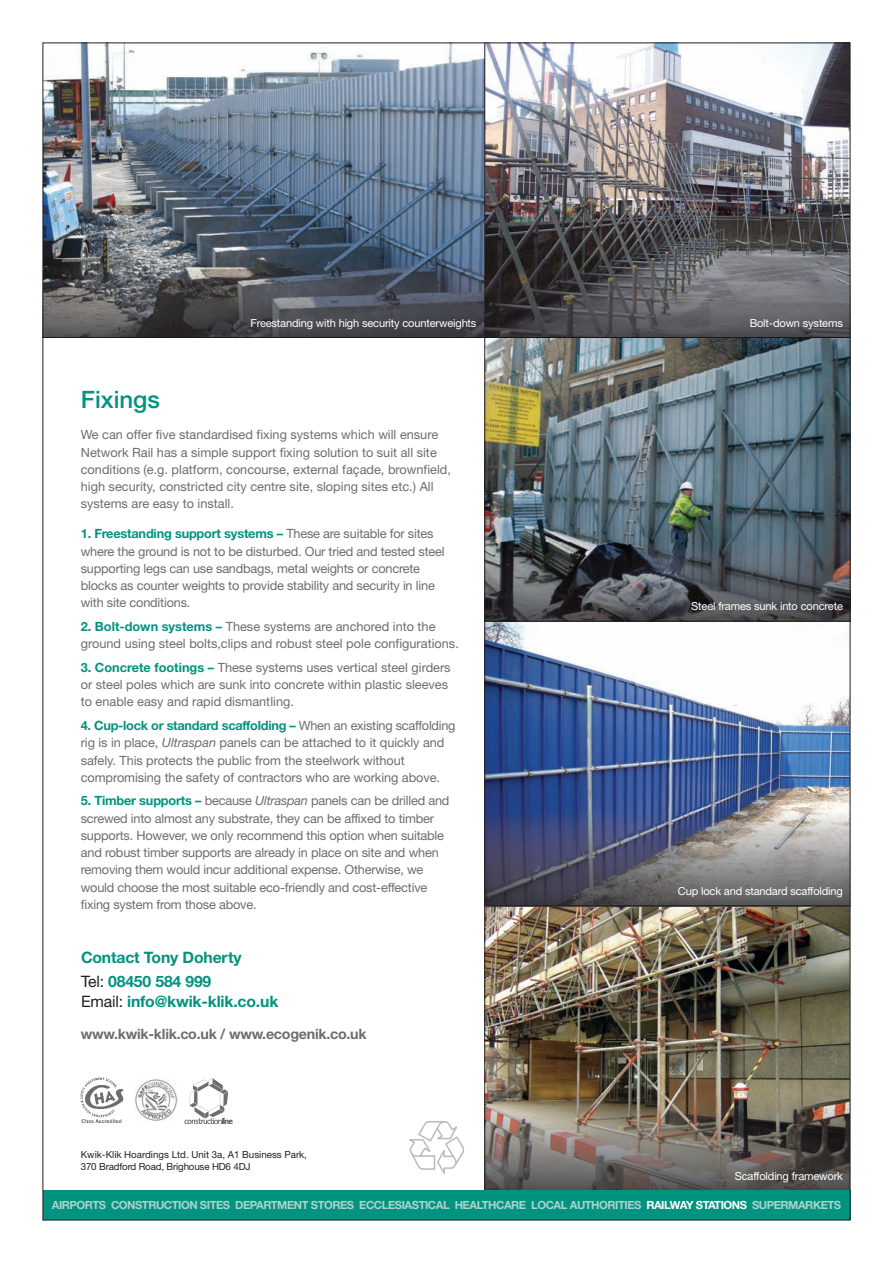
<style>
.page{position:relative;width:893px;height:1263px;background:#fff}
.page>*{position:absolute;margin:0;border:0;box-sizing:border-box;transform-origin:0 0}
.t1{font:500 24px "Helvetica Neue";color:#00937f}
.t2{font:700 15.75px/24.5px "Helvetica Neue";letter-spacing:-.01em;color:#00937f}
.t3{font:700 14.25px "Helvetica Neue";letter-spacing:-.015em;color:#6c6d70}
.t4{font:12.75px/17.2px "Helvetica Neue";letter-spacing:-.005em;color:#6c6d70}
.t5{font:700 11.25px "Helvetica Neue";letter-spacing:-.04em;color:#a9d4cd}
.t6{font:11.1px "Helvetica Neue";letter-spacing:-.015em;color:#fff}
.t7{font:9.75px/12px "Helvetica Neue";color:#231f20}
.s1{font-weight:700;color:#00937f}
.s2{font-style:italic}
.s3{font-weight:400;color:#231f20}
.s4{color:#fff}
</style>
<div class="page">
<img style="left:485px;top:907px;width:363px;height:187px">
<img style="left:485px;top:339px;width:363px;height:568px">
<img style="left:485px;top:45px;width:363px;height:214px">
<img style="left:485px;top:622px;width:363px;height:188px">
<img style="left:45px;top:45px;width:439px;height:214px">
<img style="left:485px;top:1094px;width:363px;height:95px">
<img style="left:485px;top:810px;width:363px;height:95px">
<img style="left:485px;top:543px;width:366px;height:78px">
<img style="left:45px;top:259px;width:803px;height:78px">
<img style="left:45px;top:337px;width:803px;height:2px">
<hr style="left:484px;top:43px;width:1px;height:1148px;background:#231f20">
<hr style="left:485px;top:621px;width:365px;height:1px;background:#231f20">
<hr style="left:485px;top:905px;width:365px;height:1px;background:#231f20">
<div style="left:43px;top:1190px;width:807px;height:30px;background:#00937f"></div>
<svg style="left:409px;top:1121px;width:56px;height:53px"></svg>
<svg style="left:185px;top:1078px;width:47px;height:46px"></svg>
<img style="left:81px;top:1077px;width:43px;height:46px">
<img style="left:135px;top:1079px;width:43px;height:42px">
<p class="t6" style="left:250px;top:319px;width:228px">Freestanding with high security counterweights</p>
<p class="t6" style="left:750px;top:319px;width:95px">Bolt-down systems</p>
<h1 class="t1" style="left:81px;top:391px;width:81px">Fixings</h1>
<p class="t4" style="left:81px;top:427px;width:372px">We can offer five standardised fixing systems which will ensure Network Rail has a simple support fixing solution to suit all site conditions (e.g. platform, concourse, external façade, brownfield, high security, constricted city centre site, sloping sites etc.) All systems are easy to install.</p>
<p class="t4" style="left:81px;top:526px;width:365px"><span class="s1">1. Freestanding support systems –</span> These are suitable for sites where the ground is not to be disturbed. Our tried and tested steel supporting legs can use sandbags, metal weights or concrete blocks as counter weights to provide stability and security in line with site conditions.</p>
<p class="t4" style="left:81px;top:619px;width:380px"><span class="s1">2. Bolt-down systems –</span> These systems are anchored into the ground using steel bolts,clips and robust steel pole configurations.</p>
<p class="t4" style="left:81px;top:660px;width:371px"><span class="s1">3. Concrete footings –</span> These systems uses vertical steel girders or steel poles which are sunk into concrete within plastic sleeves to enable easy and rapid dismantling.</p>
<p class="t4" style="left:81px;top:718px;width:376px"><span class="s1">4. Cup-lock or standard scaffolding –</span> When an existing scaffolding rig is in place, <span class="s2">Ultraspan</span> panels can be attached to it quickly and safely. This protects the public from the steelwork without compromising the safety of contractors who are working above.</p>
<p class="t4" style="left:81px;top:793px;width:370px"><span class="s1">5. Timber supports –</span> because <span class="s2">Ultraspan</span> panels can be drilled and screwed into almost any substrate, they can be affixed to timber supports. However, we only recommend this option when suitable and robust timber supports are already in place on site and when removing them would incur additional expense. Otherwise, we would choose the most suitable eco-friendly and cost-effective fixing system from those above.</p>
<p class="t2" style="left:81px;top:944px;width:162px">Contact Tony Doherty<br><span class="s3">Tel:</span> 08450 584 999</p>
<p class="t2" style="left:81px;top:989px;width:199px"><span class="s3">Email:</span> info@kwik-klik.co.uk</p>
<p class="t3" style="left:81px;top:1025px;width:287px">www.kwik-klik.co.uk / www.ecogenik.co.uk</p>
<p class="t7" style="left:81px;top:1149px;width:228px">Kwik-Klik Hoardings Ltd. Unit 3a, A1 Business Park,<br>370 Bradford Road, Brighouse HD6 4DJ</p>
<p class="t6" style="left:691px;top:602px;width:153px">Steel frames sunk into concrete</p>
<p class="t6" style="left:678px;top:887px;width:167px">Cup lock and standard scaffolding</p>
<p class="t6" style="left:735px;top:1172px;width:110px">Scaffolding framework</p>
<p class="t5" style="left:52px;top:1198px;width:791px">AIRPORTS CONSTRUCTION SITES DEPARTMENT STORES ECCLESIASTICAL HEALTHCARE LOCAL AUTHORITIES <span class="s4">RAILWAY STATIONS</span> SUPERMARKETS</p>
</div>
